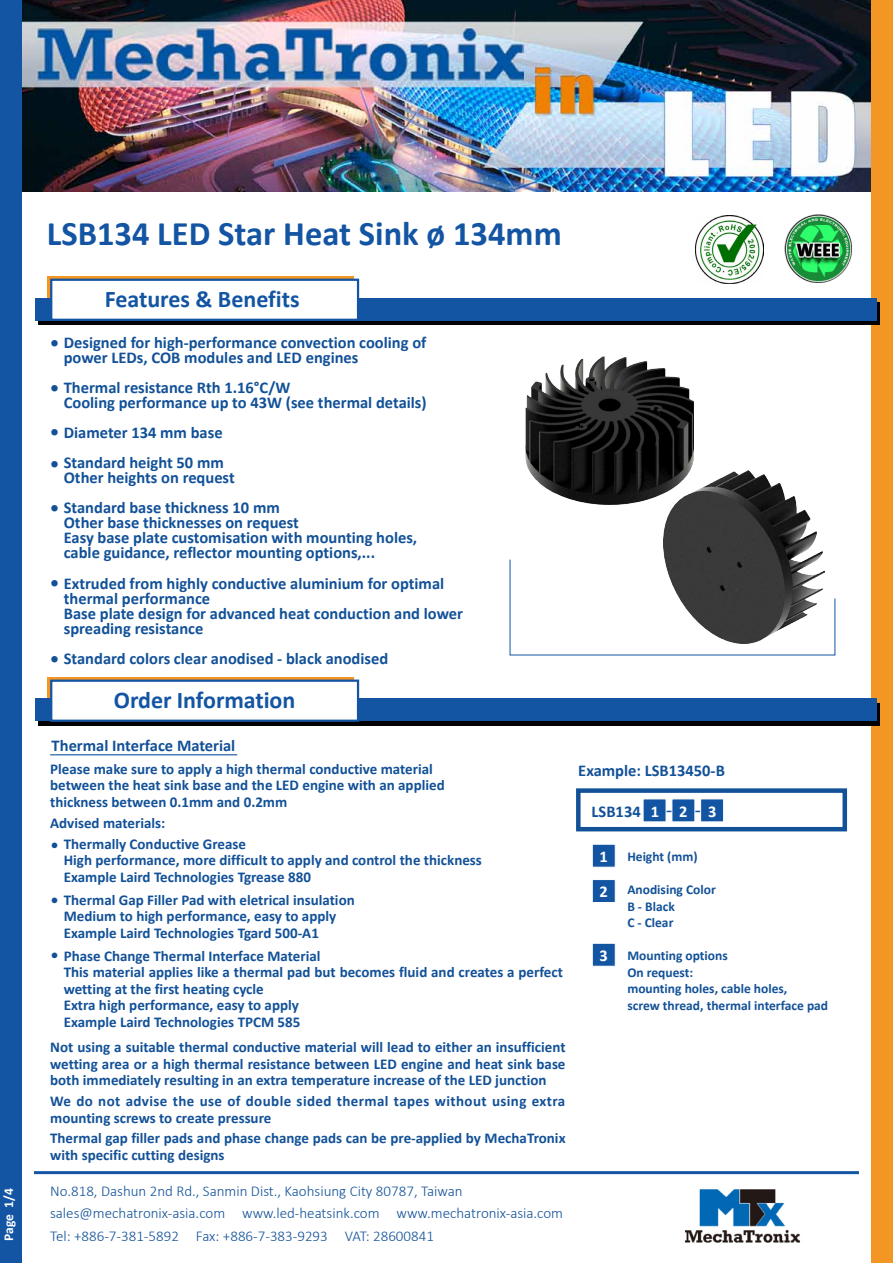
<style>
.page{position:relative;width:893px;height:1263px;background:#fff}
.page>*{position:absolute;margin:0;border:0;box-sizing:border-box;transform-origin:0 0}
.t1{font:700 34.5px "Calibri";color:#1355a3}
.t2{font:700 24px "Calibri";color:#1355a3}
.t3{font:18px "Calibri";color:#125198}
.t4{font:700 16.5px/15px "Calibri";color:#125198}
.t5{font:700 16.5px "Calibri";color:#fff}
.t6{font:700 15px/16.5px "Calibri";color:#125198}
.t7{font:300 15px/22.5px "Calibri";color:#125198}
.t8{font:700 15px/16.5px "Calibri";letter-spacing:.025em;color:#125198}
.t9{font:700 13.5px "Calibri";color:#125198}
.t10{font:700 13.5px "Calibri";color:#fff}
.s1{font-size:18px}
</style>
<div class="page">
<img style="left:21px;top:0;width:851px;height:191px">
<div style="left:872px;top:0;width:21px;height:1263px;background:#f49624"></div>
<div style="left:0;top:0;width:21px;height:1263px;background:#1355a3"></div>
<img style="left:696px;top:216px;width:68px;height:68px">
<img style="left:784px;top:214px;width:68px;height:69px">
<hr style="left:34px;top:1171px;width:825px;height:3px;background:#1355a3">
<img style="left:685px;top:1189px;width:115px;height:54px">
<div style="left:576px;top:788px;width:271px;height:43px;border:4px solid #125198"></div>
<svg style="left:47px;top:276px;width:307px;height:22px"></svg>
<div style="left:47px;top:677px;width:307px;height:40px;background:#f49624"></div>
<svg style="left:38px;top:302px;width:842px;height:22px;background:#030e1b"></svg>
<div style="left:38px;top:703px;width:842px;height:22px;background:#000"></div>
<div style="left:35px;top:298px;width:842px;height:22px;background:#1355a3"></div>
<div style="left:35px;top:699px;width:842px;height:22px;background:#1355a3"></div>
<div style="left:50px;top:279px;width:309px;height:42px;background:#fff;border:2px solid #1355a3"></div>
<div style="left:50px;top:679px;width:309px;height:43px;background:#fff;border:2px solid #1355a3"></div>
<svg style="left:509px;top:559px;width:327px;height:97px"></svg>
<div style="left:592px;top:844px;width:24px;height:23px;background:#1355a3;border:1px solid #fff"></div>
<div style="left:592px;top:879px;width:24px;height:24px;background:#1355a3;border:1px solid #fff"></div>
<div style="left:592px;top:943px;width:24px;height:23px;background:#1355a3;border:1px solid #fff"></div>
<hr style="left:661px;top:811px;width:51px;height:1px;background:#1355a3">
<div style="left:671px;top:798px;width:24px;height:24px;background:#1355a3;border:1px solid #fff"></div>
<div style="left:700px;top:798px;width:24px;height:24px;background:#1355a3;border:1px solid #fff"></div>
<div style="left:643px;top:798px;width:23px;height:24px;background:#1355a3;border:1px solid #fff"></div>
<hr style="left:50px;top:754px;width:187px;height:1px;background:#1355a3">
<img style="left:525px;top:356px;width:168px;height:148px">
<img style="left:664px;top:471px;width:161px;height:172px">
<p class="t10" style="left:0;top:1241px;width:54px;rotate:-90deg">Page 1/4</p>
<h1 class="t1" style="left:47px;top:212px;width:516px">LSB134 LED Star Heat Sink ø 134mm</h1>
<p class="t2" style="left:105px;top:284px;width:196px">Features &amp; Benefits</p>
<p class="t4" style="left:50px;top:335px;width:378px"><span class="s1">•</span> Designed for high-performance convection cooling of</p>
<p class="t4" style="left:50px;top:380px;width:242px"><span class="s1">•</span> Thermal resistance Rth 1.16°C/W</p>
<p class="t4" style="left:50px;top:425px;width:174px"><span class="s1">•</span> Diameter 134 mm base</p>
<p class="t4" style="left:50px;top:455px;width:175px"><span class="s1">•</span> Standard height 50 mm</p>
<p class="t4" style="left:50px;top:500px;width:231px"><span class="s1">•</span> Standard base thickness 10 mm</p>
<p class="t4" style="left:64px;top:350px;width:296px">power LEDs, COB modules and LED engines</p>
<p class="t4" style="left:64px;top:395px;width:364px">Cooling performance up to 43W (see thermal details)</p>
<p class="t4" style="left:64px;top:470px;width:172px">Other heights on request</p>
<p class="t4" style="left:64px;top:515px;width:237px">Other base thicknesses on request</p>
<p class="t4" style="left:64px;top:530px;width:355px">Easy base plate customisation with mounting holes,</p>
<p class="t4" style="left:64px;top:545px;width:313px">cable guidance, reflector mounting options,...</p>
<p class="t4" style="left:64px;top:590px;width:401px">thermal performance<br>Base plate design for advanced heat conduction and lower spreading resistance</p>
<p class="t4" style="left:50px;top:575px;width:395px"><span class="s1">•</span> Extruded from highly conductive aluminium for optimal</p>
<p class="t4" style="left:50px;top:650px;width:339px"><span class="s1">•</span> Standard colors clear anodised - black anodised</p>
<p class="t2" style="left:114px;top:685px;width:183px">Order Information</p>
<p class="t4" style="left:52px;top:738px;width:185px">Thermal Interface Material</p>
<p class="t6" style="left:50px;top:760px;width:384px">Please make sure to apply a high thermal conductive material</p>
<p class="t6" style="left:50px;top:777px;width:396px">between the heat sink base and the LED engine with an applied</p>
<p class="t6" style="left:50px;top:793px;width:239px">thickness between 0.1mm and 0.2mm</p>
<p class="t6" style="left:50px;top:815px;width:117px">Advised materials:</p>
<p class="t3" style="left:50px;top:833px;width:10px">•</p>
<p class="t6" style="left:64px;top:836px;width:184px">Thermally Conductive Grease</p>
<p class="t6" style="left:64px;top:852px;width:420px">High performance, more difficult to apply and control the thickness</p>
<p class="t6" style="left:64px;top:869px;width:249px">Example Laird Technologies Tgrease 880</p>
<p class="t6" style="left:64px;top:891px;width:292px">Thermal Gap Filler Pad with eletrical insulation</p>
<p class="t6" style="left:64px;top:908px;width:274px">Medium to high performance, easy to apply</p>
<p class="t6" style="left:64px;top:924px;width:257px">Example Laird Technologies Tgard 500-A1</p>
<p class="t6" style="left:64px;top:947px;width:258px">Phase Change Thermal Interface Material</p>
<p class="t6" style="left:64px;top:964px;width:501px">This material applies like a thermal pad but becomes fluid and creates a perfect wetting at the first heating cycle</p>
<p class="t6" style="left:64px;top:997px;width:237px">Extra high performance, easy to apply</p>
<p class="t6" style="left:64px;top:1013px;width:238px">Example Laird Technologies TPCM 585</p>
<p class="t3" style="left:50px;top:889px;width:10px">•</p>
<p class="t3" style="left:50px;top:944px;width:10px">•</p>
<p class="t6" style="left:50px;top:1039px;width:517px;text-align:justify">Not using a suitable thermal conductive material will lead to either an insufficient wetting area or a high thermal resistance between LED engine and heat sink base both immediately resulting in an extra temperature increase of the LED junction</p>
<p class="t8" style="left:50px;top:1093px;width:516px">We do not advise the use of double sided thermal tapes without using extra mounting screws to create pressure</p>
<p class="t6" style="left:50px;top:1130px;width:517px">Thermal gap filler pads and phase change pads can be pre-applied by MechaTronix with specific cutting designs</p>
<p class="t7" style="left:50px;top:1179px;width:515px">No.818, Dashun 2nd Rd., Sanmin Dist., Kaohsiung City 80787, Taiwan sales@mechatronix-asia.com www.led-heatsink.com www.mechatronix-asia.com</p>
<p class="t7" style="left:50px;top:1224px;width:385px">Tel: +886-7-381-5892 Fax: +886-7-383-9293 VAT: 28600841</p>
<p class="t4" style="left:578px;top:763px;width:148px">Example: LSB13450-B</p>
<p class="t4" style="left:592px;top:804px;width:51px">LSB134</p>
<p class="t5" style="left:599px;top:846px;width:10px">1</p>
<p class="t5" style="left:599px;top:881px;width:10px">2</p>
<p class="t5" style="left:651px;top:801px;width:10px">1</p>
<p class="t5" style="left:679px;top:801px;width:10px">2</p>
<p class="t5" style="left:708px;top:801px;width:10px">3</p>
<p class="t9" style="left:627px;top:848px;width:72px">Height (mm)</p>
<p class="t9" style="left:627px;top:881px;width:90px">Anodising Color</p>
<p class="t9" style="left:627px;top:898px;width:49px">B - Black</p>
<p class="t9" style="left:627px;top:914px;width:48px">C - Clear</p>
<p class="t9" style="left:627px;top:947px;width:102px">Mounting options</p>
<p class="t9" style="left:627px;top:964px;width:67px">On request:</p>
<p class="t9" style="left:627px;top:980px;width:161px">mounting holes, cable holes,</p>
<p class="t9" style="left:627px;top:997px;width:202px">screw thread, thermal interface pad</p>
<p class="t5" style="left:599px;top:945px;width:10px">3</p>
</div>
